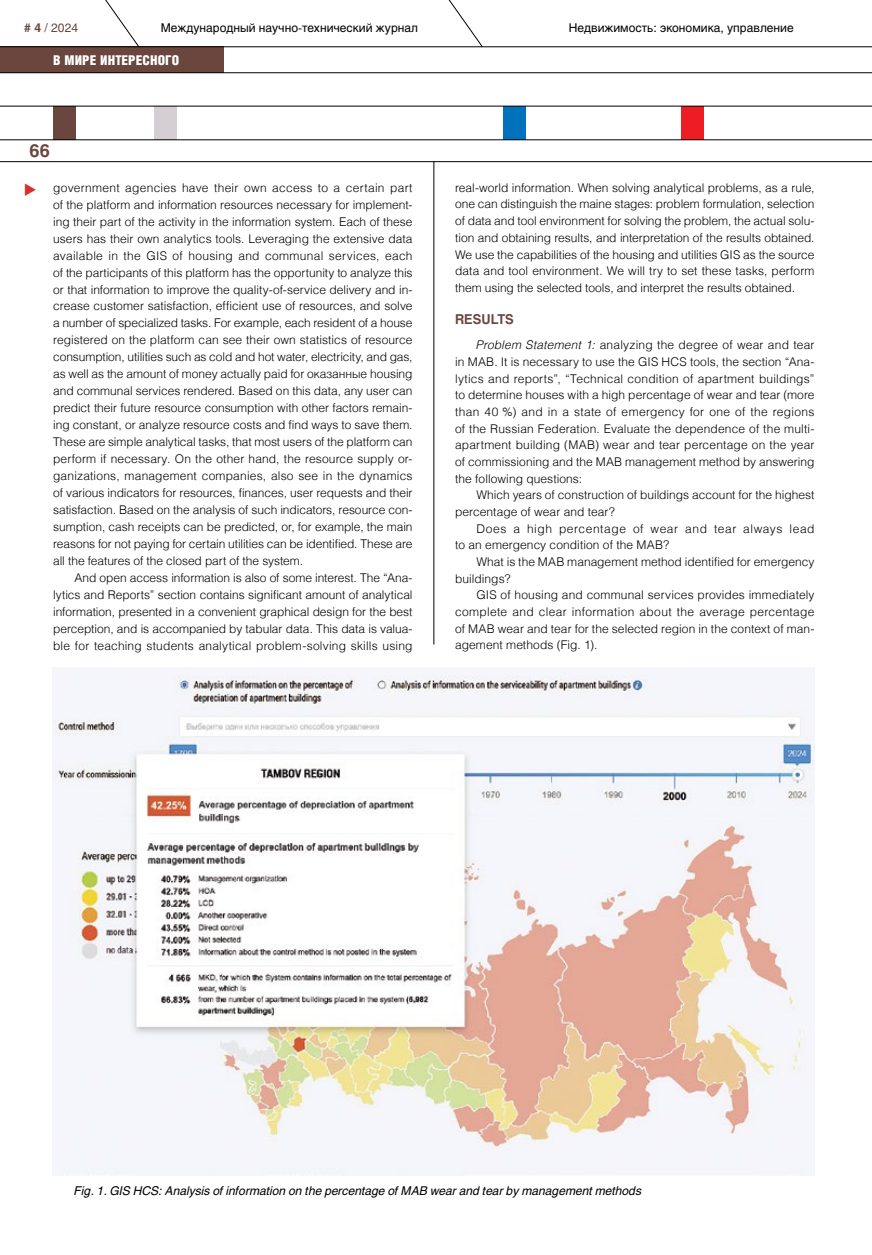
<style>
.page{position:relative;width:872px;height:1255px;background:#fff}
.page>*{position:absolute;margin:0;border:0;box-sizing:border-box;transform-origin:0 0}
.t1{font:700 18px "Helios";color:#6a463e}
.t2{font:13.5px "Helios Cond Black C";letter-spacing:.01em;color:#fff}
.t3{font:700 13.5px "Helios";color:#6a463e;scale:.95 1}
.t4{font:300 12px/17px "Helios";letter-spacing:.005em;color:#000;text-align:justify}
.t5{font:italic 12px "Helios";color:#000}
.t6{font:300 12px/16.6px "Helios";letter-spacing:.04em;color:#000}
.t7{font:12px "Helios";color:#000}
.t8{font:12px "Helios";color:#6a463e}
.s1{font-weight:700}
.s2{color:#d5312e}
.s3{font-style:italic}
</style>
<div class="page">
<div style="left:0;top:47px;width:223px;height:26px;background:#6a463e"></div>
<div style="left:53px;top:106px;width:22px;height:34px;background:#6a463e"></div>
<div style="left:154px;top:106px;width:22px;height:34px;background:#d5ced2"></div>
<div style="left:503px;top:106px;width:22px;height:34px;background:#0072bc"></div>
<div style="left:682px;top:106px;width:22px;height:34px;background:#ed1d24"></div>
<hr style="left:0;top:139px;width:872px;height:1px;background:#000">
<hr style="left:0;top:161px;width:872px;height:1px;background:#000">
<hr style="left:0;top:106px;width:872px;height:1px;background:#000">
<hr style="left:0;top:72px;width:872px;height:1px;background:#000">
<hr style="left:0;top:47px;width:872px;height:1px;background:#000">
<svg style="left:426px;top:0;width:57px;height:47px"></svg>
<svg style="left:83px;top:0;width:56px;height:47px"></svg>
<hr style="left:433px;top:162px;width:1px;height:482px;background:#000">
<img style="left:53px;top:667px;width:761px;height:508px">
<p class="t8" style="left:24px;top:20px;width:55px"><span class="s1"># 4</span> / 2024</p>
<p class="t7" style="left:161px;top:20px;width:259px">Международный научно-технический журнал</p>
<p class="t7" style="left:569px;top:20px;width:226px">Недвижимость: экономика, управление</p>
<p class="t2" style="left:53px;top:53px;width:128px">В МИРЕ ИНТЕРЕСНОГО</p>
<h1 class="t1" style="left:30px;top:140px;width:22px">66</h1>
<p class="t4" style="left:53px;top:179px;width:361px;text-indent:-29px"><span class="s2">◆</span> government agencies have their own access to a certain part of the platform and information resources necessary for implement&shy;ing their part of the activity in the information system. Each of these users has their own analytics tools. Leveraging the extensive data available in the GIS of housing and communal services, each of the participants of this platform has the opportunity to analyze this or that information to improve the quality-of-service delivery and in&shy;crease customer satisfaction, efficient use of resources, and solve a number of specialized tasks. For example, each resident of a house registered on the platform can see their own statistics of resource consumption, utilities such as cold and hot water, electricity, and gas, as well as the amount of money actually paid for оказанные housing and communal services rendered. Based on this data, any user can predict their future resource consumption with other factors remain&shy;ing constant, or analyze resource costs and find ways to save them.<br>These are simple analytical tasks, that most users of the platform can perform if necessary. On the other hand, the resource supply or&shy;ganizations, management companies, also see in the dynamics of various indicators for resources, finances, user requests and their satisfaction. Based on the analysis of such indicators, resource con&shy;sumption, cash receipts can be predicted, or, for example, the main reasons for not paying for certain utilities can be identified. These are all the features of the closed part of the system.</p>
<p class="t4" style="left:53px;top:569px;width:361px;text-indent:21px">And open access information is also of some interest. The “Ana&shy;lytics and Reports” section contains significant amount of analytical information, presented in a convenient graphical design for the best perception, and is accompanied by tabular data. This data is valua&shy;ble for teaching students analytical problem-solving skills using</p>
<p class="t4" style="left:455px;top:179px;width:361px">real-world information. When solving analytical problems, as a rule, one can distinguish the mainе stages: problem formulation, selection of data and tool environment for solving the problem, the actual solu&shy;tion and obtaining results, and interpretation of the results obtained.<br>We use the capabilities of the housing and utilities GIS as the source data and tool environment. We will try to set these tasks, perform them using the selected tools, and interpret the results obtained.</p>
<p class="t3" style="left:455px;top:311px;width:63px">RESULTS</p>
<p class="t4" style="left:455px;top:336px;width:361px;text-indent:21px"><span class="s3">Problem Statement 1:</span> analyzing the degree of wear and tear in MAB. It is necessary to use the GIS HCS tools, the section “Ana&shy;lytics and reports”, “Technical condition of apartment buildings” to determine houses with a high percentage of wear and tear (more than 40 %) and in a state of emergency for one of the regions of the Russian Federation. Evaluate the dependence of the multi&shy;apartment building (MAB) wear and tear percentage on the year of commissioning and the MAB management method by answering the following questions:</p>
<p class="t4" style="left:455px;top:486px;width:361px;text-indent:21px">Which years of construction of buildings account for the highest percentage of wear and tear?</p>
<p class="t6" style="left:455px;top:520px;width:361px;text-indent:21px">Does a high percentage of wear and tear always lead to an emergency condition of the MAB?</p>
<p class="t4" style="left:455px;top:553px;width:361px;text-indent:21px">What is the MAB management method identified for emergency buildings?</p>
<p class="t4" style="left:455px;top:586px;width:361px;text-indent:21px">GIS of housing and communal services provides immediately complete and clear information about the average percentage of MAB wear and tear for the selected region in the context of man&shy;agement methods (Fig. 1).</p>
<p class="t5" style="left:74px;top:1183px;width:569px">Fig. 1. GIS HCS: Analysis of information on the percentage of MAB wear and tear by management methods</p>
</div>
